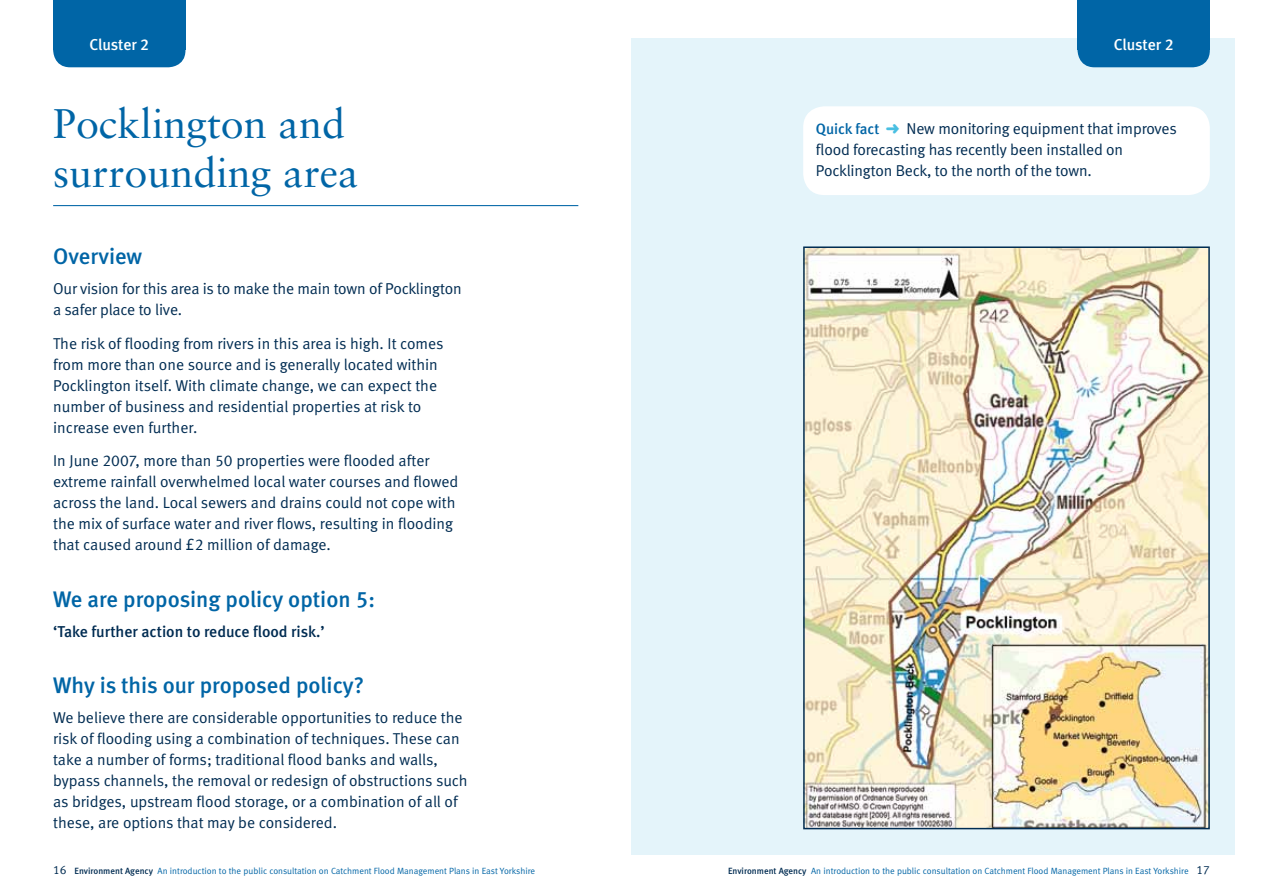
<style>
.page{position:relative;width:1263px;height:893px;background:#fff}
.page>*{position:absolute;margin:0;border:0;box-sizing:border-box;transform-origin:0 0}
.t1{font:41.4px/48.8px "EA Sabon";color:#0065a6}
.t2{font:500 22.5px "EA Meta";color:#0065a6}
.t3{font:15.75px/21px "EA Meta Normal";color:#002c52}
.t4{font:500 15.75px "EA Meta";color:#002c52}
.t5{font:500 15.75px "EA Meta";letter-spacing:-.005em;color:#fff}
.t6{font:9px "EA Meta Normal";color:#0065a6}
.s1{font-family:"EA Meta";font-weight:500;font-size:15px;color:#0065a6}
.s2{color:#49bfe2}
.s3{font-size:12px;color:#002c52}
.s4{font-family:"EA Meta";font-weight:500;color:#002c52}
</style>
<div class="page">
<div style="left:631px;top:38px;width:604px;height:817px;background:#e4f4fa"></div>
<img style="left:806px;top:249px;width:401px;height:577px">
<div style="left:803px;top:246px;width:407px;height:583px;border:2px solid #002c52"></div>
<div style="left:53px;top:29px;width:132px;height:38px;background:#0065a6;border-radius:17px"></div>
<div style="left:53px;top:0;width:132px;height:49px;background:#0065a6"></div>
<div style="left:1077px;top:29px;width:133px;height:38px;background:#0065a6;border-radius:17px"></div>
<div style="left:1077px;top:0;width:133px;height:49px;background:#0065a6"></div>
<hr style="left:53px;top:205px;width:525px;height:1px;background:#0065a6">
<div style="left:803px;top:106px;width:407px;height:89px;background:#fff;border-radius:21px"></div>
<p class="t5" style="left:89px;top:36px;width:61px">Cluster 2</p>
<p class="t5" style="left:1114px;top:36px;width:61px">Cluster 2</p>
<h1 class="t1" style="left:53px;top:99px;width:307px">Pocklington and surrounding area</h1>
<h2 class="t2" style="left:53px;top:243px;width:91px">Overview</h2>
<p class="t3" style="left:53px;top:278px;width:410px">Our vision for this area is to make the main town of Pocklington a safer place to live.</p>
<p class="t3" style="left:53px;top:332px;width:392px">The risk of flooding from rivers in this area is high. It comes from more than one source and is generally located within Pocklington itself. With climate change, we can expect the number of business and residential properties at risk to increase even further.</p>
<p class="t3" style="left:53px;top:450px;width:407px">In June 2007, more than 50 properties were flooded after extreme rainfall overwhelmed local water courses and flowed across the land. Local sewers and drains could not cope with the mix of surface water and river flows, resulting in flooding that caused around £2 million of damage.</p>
<h2 class="t2" style="left:53px;top:586px;width:323px">We are proposing policy option 5:</h2>
<p class="t4" style="left:53px;top:622px;width:273px">‘Take further action to reduce flood risk.’</p>
<h2 class="t2" style="left:53px;top:672px;width:313px">Why is this our proposed policy?</h2>
<p class="t3" style="left:53px;top:707px;width:416px">We believe there are considerable opportunities to reduce the risk of flooding using a combination of techniques. These can take a number of forms; traditional flood banks and walls, bypass channels, the removal or redesign of obstructions such as bridges, upstream flood storage, or a combination of all of these, are options that may be considered.</p>
<p class="t3" style="left:816px;top:118px;width:362px"><span class="s1">Quick fact</span> <span class="s2">➜</span> New monitoring equipment that improves flood forecasting has recently been installed on<br>Pocklington Beck, to the north of the town.</p>
<p class="t6" style="left:53px;top:865px;width:483px"><span class="s3">16</span> <span class="s4">Environment Agency</span> An introduction to the public consultation on Catchment Flood Management Plans in East Yorkshire</p>
<p class="t6" style="left:728px;top:865px;width:483px"><span class="s4">Environment Agency</span> An introduction to the public consultation on Catchment Flood Management Plans in East Yorkshire <span class="s3">17</span></p>
</div>
